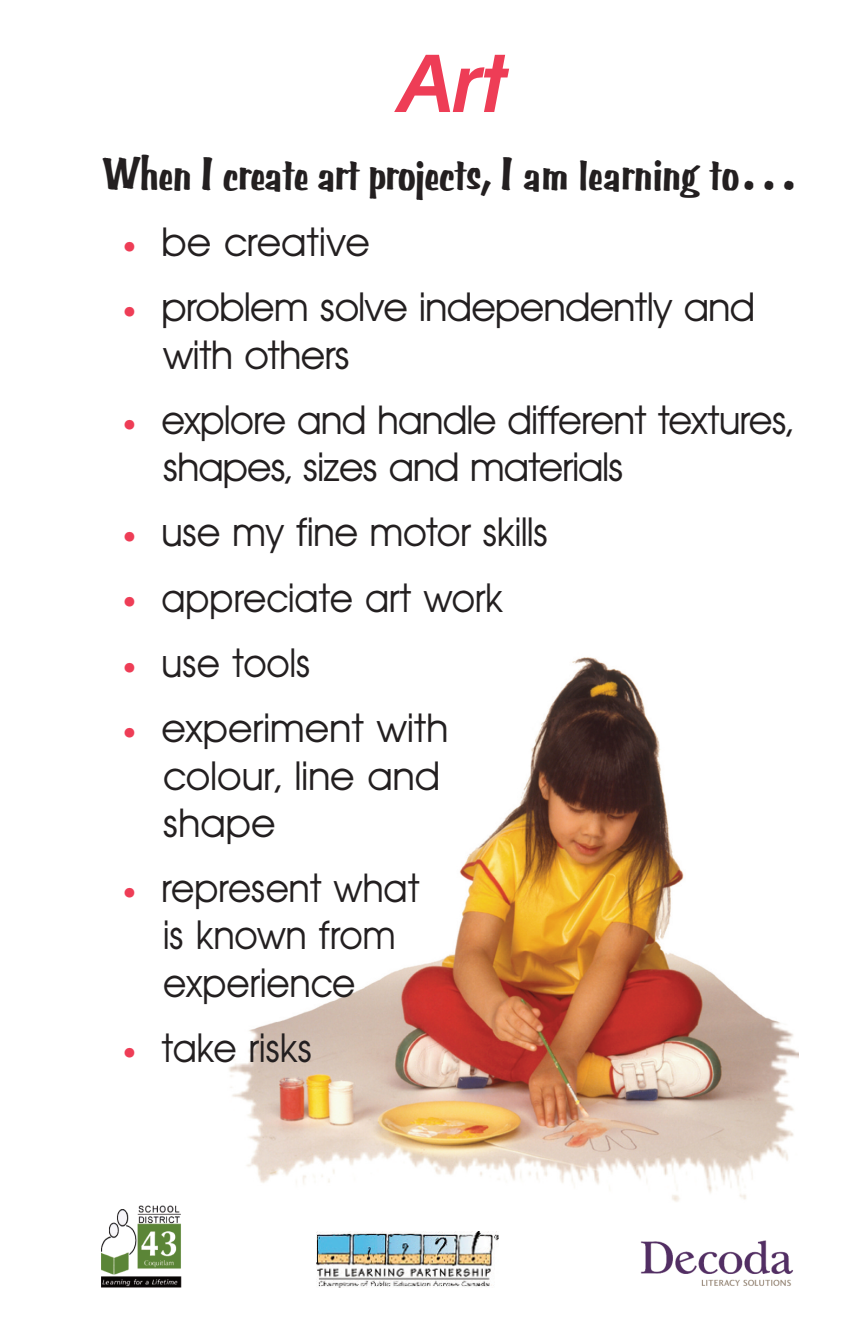
<style>
.page{position:relative;width:851px;height:1337px;background:#fff}
.page>*{position:absolute;margin:0;border:0;box-sizing:border-box;transform-origin:0 0}
.t1{font:italic 600 81px "Avant Garde BQ";color:#ee3d56}
.t2{font:47.25px "Cg Benguiat Frisky Bd";letter-spacing:-.03em;color:#231f20;scale:.95 1}
.t3{font:40.5px/47.2px "Avant Garde BQ";letter-spacing:-.015em;color:#231f20}
.t4{font:40.5px/47.2px "Avant Garde BQ";letter-spacing:-.015em;color:#231f20;text-align:center;scale:.95 1}
.s1{color:#ee3d56}
</style>
<div class="page">
<img style="left:101px;top:1205px;width:81px;height:83px">
<img style="left:316px;top:1231px;width:182px;height:56px">
<img style="left:640px;top:1240px;width:154px;height:46px">
<img style="left:229px;top:657px;width:569px;height:545px">
<h1 class="t1" style="left:395px;top:38px;width:108px">Art</h1>
<p class="t2" style="left:102px;top:145px;width:730px">When I create art projects, I am learning to. . .</p>
<p class="t3" style="left:123px;top:218px;width:249px"><span class="s1">•</span> be creative</p>
<p class="t3" style="left:163px;top:284px;width:593px;text-indent:-41px"><span class="s1">•</span> problem solve independently and with others</p>
<p class="t3" style="left:163px;top:396px;width:631px;text-indent:-40px"><span class="s1">•</span> explore and handle different textures, shapes, sizes and materials</p>
<p class="t3" style="left:123px;top:509px;width:427px"><span class="s1">•</span> use my fine motor skills</p>
<p class="t4" style="left:123px;top:574px;width:402px"><span class="s1">•</span> appreciate art work</p>
<p class="t4" style="left:123px;top:639px;width:199px"><span class="s1">•</span> use tools</p>
<p class="t3" style="left:163px;top:704px;width:287px;text-indent:-41px"><span class="s1">•</span> experiment with colour, line and shape</p>
<p class="t4" style="left:123px;top:864px;width:314px"><span class="s1">•</span> represent what is known from experience</p>
<p class="t4" style="left:123px;top:1024px;width:201px"><span class="s1">•</span> take risks</p>
</div>
